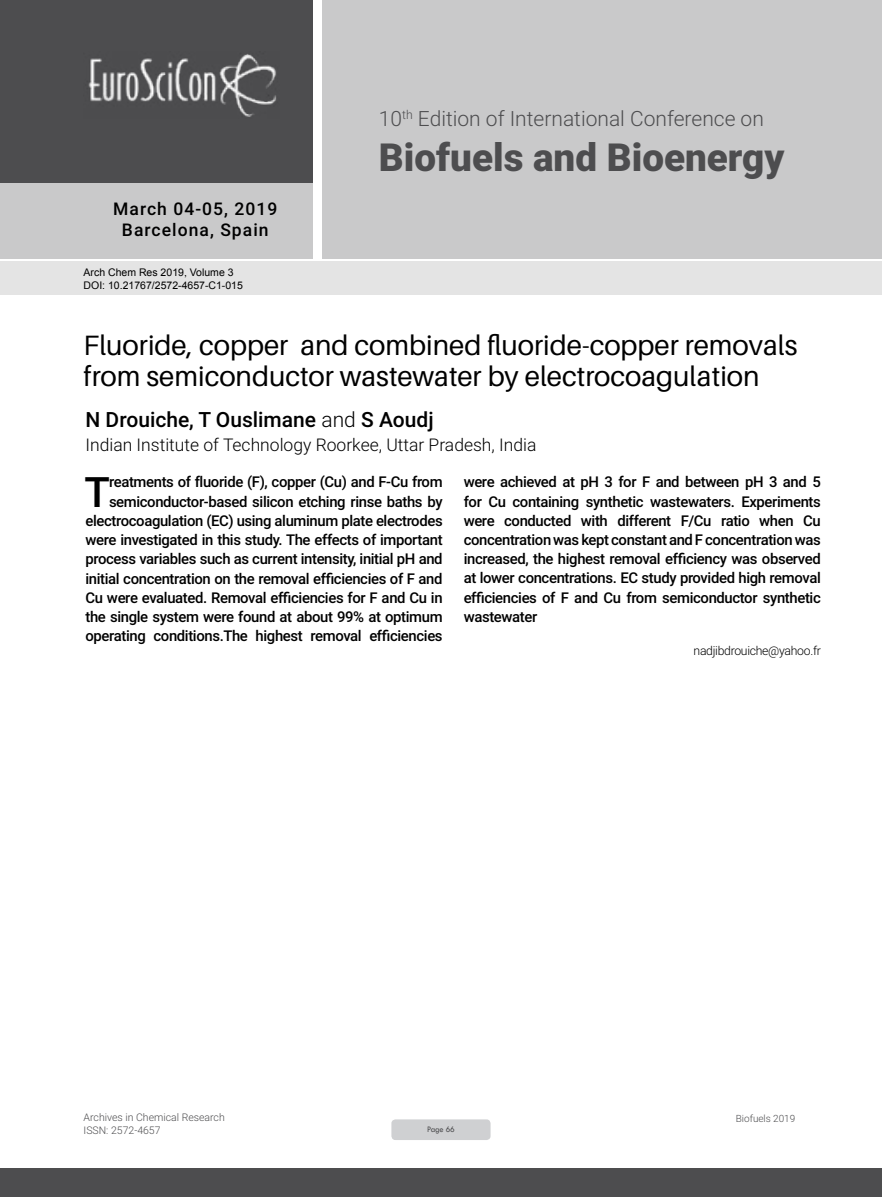
<style>
.page{position:relative;width:882px;height:1197px;background:#fff}
.page>*{position:absolute;margin:0;border:0;box-sizing:border-box;transform-origin:0 0}
.t1{font:500 42px "Roboto";color:#000}
.t2{font:900 38.68px "Roboto";color:#4d4d4f}
.t3{font:28px/30.8px "Aileron";color:#000}
.t4{font:300 21px "Roboto";color:#4d4d4f}
.t5{font:500 21px "Roboto";color:#000}
.t6{font:300 17.5px "Roboto";color:#000}
.t7{font:500 17.5px/21px "Roboto";letter-spacing:.06em;color:#000;text-align:center}
.t8{font:500 14.88px/19.2px "Roboto";letter-spacing:-.025em;color:#000;text-align:right}
.t9{font:300 12.25px "Roboto";letter-spacing:-.025em;color:#000}
.t10{font:10.5px/12.6px "Arial";color:#000}
.t11{font:300 10.5px "Roboto";color:#4d4d4f}
.t12{font:300 9.97px "Roboto";color:#4d4d4f}
.t13{font:8.75px "Tw Cen";letter-spacing:-.02em;color:#4d4d4f;scale:.95 1}
.s1{font-weight:300}
</style>
<div class="page">
<div style="left:0;top:0;width:313px;height:183px;background:#4d4d4f"></div>
<div style="left:1px;top:183px;width:312px;height:76px;background:#c9c9ca"></div>
<div style="left:323px;top:0;width:559px;height:259px;background:#c9c9ca"></div>
<img style="left:88px;top:54px;width:188px;height:63px">
<div style="left:0;top:1169px;width:882px;height:28px;background:#4d4d4f"></div>
<div style="left:1px;top:261px;width:881px;height:33px;background:#e4e4e4"></div>
<div style="left:391px;top:1119px;width:100px;height:21px;background:#cfd0d2;border-radius:4px"></div>
<h3 class="t4" style="left:379px;top:103px;width:387px">10<sup>th</sup> Edition of International Conference on</h3>
<p class="t7" style="left:113px;top:198px;width:166px">March 04-05, 2019<br>Barcelona, Spain</p>
<p class="t10" style="left:84px;top:266px;width:161px">Arch Chem Res 2019, Volume 3<br>DOI: 10.21767/2572-4657-C1-015</p>
<h2 class="t2" style="left:379px;top:130px;width:407px">Biofuels and Bioenergy</h2>
<h3 class="t3" style="left:84px;top:331px;width:715px">Fluoride, copper and combined fluoride-copper removals from semiconductor wastewater by electrocoagulation</h3>
<h3 class="t5" style="left:86px;top:405px;width:350px">N Drouiche, T Ouslimane <span class="s1">and</span> S Aoudj</h3>
<p class="t6" style="left:86px;top:433px;width:452px">Indian Institute of Technology Roorkee, Uttar Pradesh, India</p>
<h1 class="t1" style="left:85px;top:462px;width:27px">T</h1>
<p class="t8" style="left:86px;top:472px;width:359px">reatments of fluoride (F), copper (Cu) and F-Cu from semiconductor-based silicon etching rinse baths by electrocoagulation (EC) using aluminum plate electrodes were investigated in this study. The effects of important process variables such as current intensity, initial pH and initial concentration on the removal efficiencies of F and Cu were evaluated. Removal efficiencies for F and Cu in the single system were found at about 99% at optimum operating conditions.The highest removal efficiencies</p>
<p class="t8" style="left:464px;top:472px;width:359px;text-align:justify">were achieved at pH 3 for F and between pH 3 and 5 for Cu containing synthetic wastewaters. Experiments were conducted with different F/Cu ratio when Cu concentration was kept constant and F concentration was increased, the highest removal efficiency was observed at lower concentrations. EC study provided high removal efficiencies of F and Cu from semiconductor synthetic wastewater</p>
<p class="t9" style="left:694px;top:642px;width:129px">nadjibdrouiche@yahoo.fr</p>
<p class="t11" style="left:84px;top:1110px;width:143px">Archives in Chemical Research</p>
<p class="t12" style="left:736px;top:1111px;width:61px">Biofuels 2019</p>
<p class="t11" style="left:84px;top:1123px;width:78px">ISSN: 2572-4657</p>
<p class="t13" style="left:427px;top:1124px;width:31px">Page 66</p>
</div>
